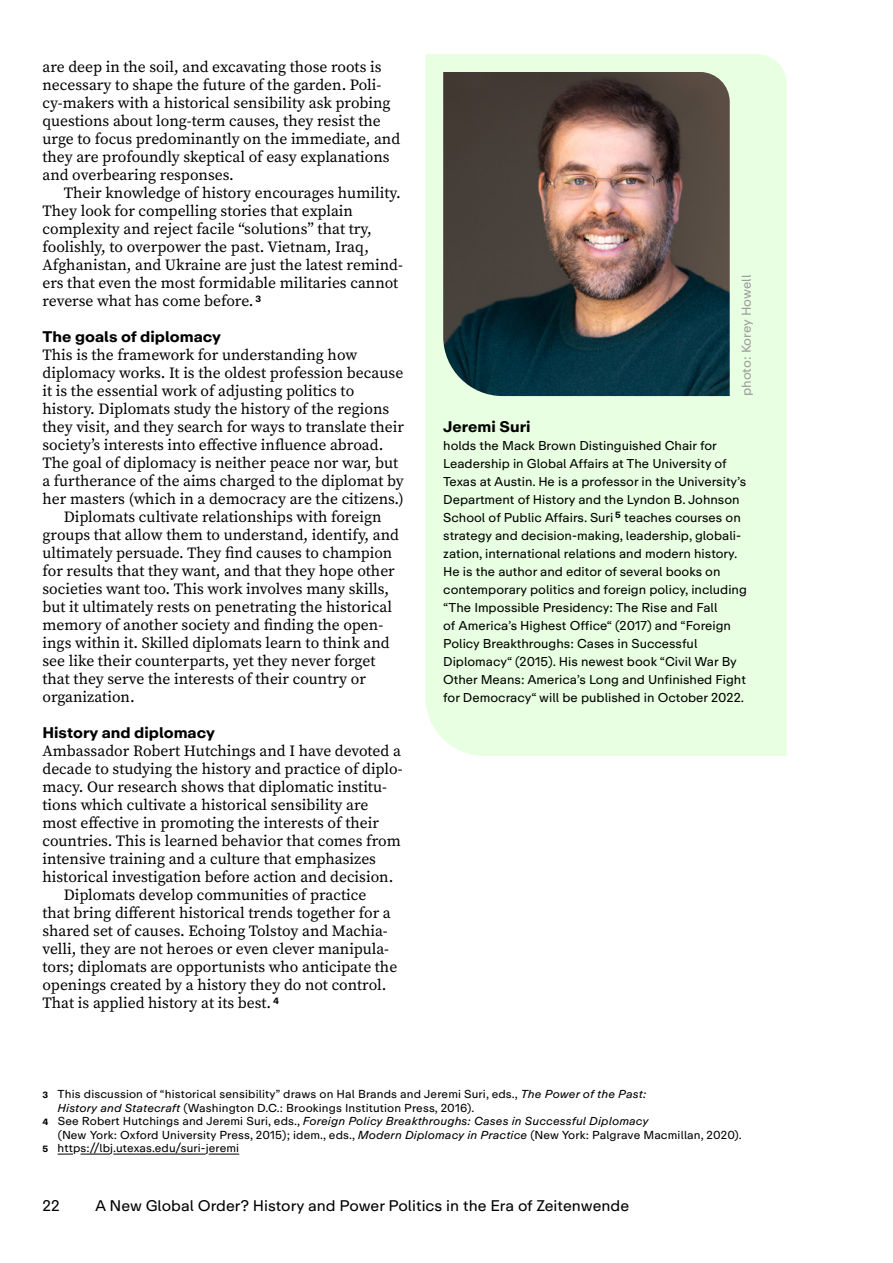
<style>
.page{position:relative;width:893px;height:1263px;background:#fff}
.page>*{position:absolute;margin:0;border:0;box-sizing:border-box;transform-origin:0 0}
.t1{font:15.6px/18px "Source Serif Pro";color:#000}
.t2{font:15.3px "Koerber Repro";color:#000}
.t3{font:700 15.3px "Koerber Repro";color:#000}
.t4{font:12.75px/18px "Koerber Repro";color:#000}
.t5{font:12.75px "Koerber Repro";letter-spacing:-.005em;color:#9c9c9d}
.t6{font:11.55px "Koerber Repro";letter-spacing:.01em;color:#000}
.t7{font:italic 11.55px "Koerber Repro";letter-spacing:.01em;color:#000}
.s1{font-weight:700;font-size:9px}
.s2{font-style:italic}
.s3{font-weight:700;font-style:normal;font-size:9px}
.s4{font-style:normal}
</style>
<div class="page">
<svg style="left:58px;top:1154px;width:15px;height:1px"></svg>
<svg style="left:81px;top:1154px;width:29px;height:1px"></svg>
<hr style="left:113px;top:1154px;width:93px;height:1px;background:#000">
<hr style="left:209px;top:1154px;width:30px;height:1px;background:#000">
<div style="left:425px;top:54px;width:362px;height:702px;background:#e8ffe1"></div>
<img style="left:443px;top:72px;width:287px;height:324px">
<p class="t1" style="left:43px;top:58px;width:359px">are deep in the soil, and excavating those roots is necessary to shape the future of the garden. Poli&shy;cy-makers with a historical sensibility ask probing questions about long-term causes, they resist the urge to focus predominantly on the immediate, and they are profoundly skeptical of easy explanations and overbearing responses.</p>
<p class="t1" style="left:43px;top:184px;width:362px;text-indent:21px">Their knowledge of history encourages humility.<br>They look for compelling stories that explain complexity and reject facile “solutions” that try, foolishly, to overpower the past. Vietnam, Iraq, Afghanistan, and Ukraine are just the latest remind&shy;ers that even the most formidable militaries cannot reverse what has come before. <sup>3</sup></p>
<p class="t3" style="left:43px;top:326px;width:180px">The goals of diplomacy</p>
<p class="t1" style="left:43px;top:346px;width:316px">This is the framework for understanding how</p>
<p class="t1" style="left:43px;top:364px;width:362px">diplomacy works. It is the oldest profession because</p>
<p class="t1" style="left:43px;top:382px;width:313px">it is the essential work of adjusting politics to</p>
<p class="t1" style="left:43px;top:400px;width:348px">history. Diplomats study the history of the regions</p>
<p class="t1" style="left:43px;top:418px;width:363px">they visit, and they search for ways to translate their</p>
<p class="t1" style="left:43px;top:436px;width:342px">society’s interests into effective influence abroad.</p>
<p class="t1" style="left:43px;top:454px;width:357px">The goal of diplomacy is neither peace nor war, but</p>
<p class="t1" style="left:43px;top:472px;width:363px">a furtherance of the aims charged to the diplomat by</p>
<p class="t1" style="left:43px;top:490px;width:363px">her masters (which in a democracy are the citizens.)</p>
<p class="t1" style="left:64px;top:508px;width:319px">Diplomats cultivate relationships with foreign</p>
<p class="t1" style="left:43px;top:526px;width:358px">groups that allow them to understand, identify, and</p>
<p class="t1" style="left:43px;top:544px;width:351px">ultimately persuade. They find causes to champion</p>
<p class="t1" style="left:43px;top:562px;width:354px">for results that they want, and that they hope other</p>
<p class="t1" style="left:43px;top:580px;width:348px">societies want too. This work involves many skills,</p>
<p class="t1" style="left:43px;top:598px;width:351px">but it ultimately rests on penetrating the historical</p>
<p class="t1" style="left:43px;top:616px;width:342px">memory of another society and finding the open-</p>
<p class="t1" style="left:43px;top:634px;width:349px">ings within it. Skilled diplomats learn to think and</p>
<p class="t1" style="left:43px;top:652px;width:334px">see like their counterparts, yet they never forget</p>
<p class="t1" style="left:43px;top:670px;width:325px">that they serve the interests of their country or</p>
<p class="t1" style="left:43px;top:688px;width:94px">organization.</p>
<p class="t3" style="left:43px;top:722px;width:174px">History and diplomacy</p>
<p class="t1" style="left:43px;top:742px;width:360px">Ambassador Robert Hutchings and I have devoted a</p>
<p class="t1" style="left:43px;top:760px;width:362px">decade to studying the history and practice of diplo-</p>
<p class="t1" style="left:43px;top:778px;width:346px">macy. Our research shows that diplomatic institu-</p>
<p class="t1" style="left:43px;top:796px;width:327px">tions which cultivate a historical sensibility are</p>
<p class="t1" style="left:43px;top:814px;width:338px">most effective in promoting the interests of their</p>
<p class="t1" style="left:43px;top:832px;width:360px">countries. This is learned behavior that comes from</p>
<p class="t1" style="left:43px;top:850px;width:335px">intensive training and a culture that emphasizes</p>
<p class="t1" style="left:43px;top:868px;width:352px">historical investigation before action and decision.</p>
<p class="t1" style="left:64px;top:886px;width:304px">Diplomats develop communities of practice</p>
<p class="t1" style="left:43px;top:904px;width:350px">that bring different historical trends together for a</p>
<p class="t1" style="left:43px;top:922px;width:347px">shared set of causes. Echoing Tolstoy and Machia-</p>
<p class="t1" style="left:43px;top:940px;width:348px">velli, they are not heroes or even clever manipula-</p>
<p class="t1" style="left:43px;top:958px;width:356px">tors; diplomats are opportunists who anticipate the</p>
<p class="t1" style="left:43px;top:976px;width:345px">openings created by a history they do not control.</p>
<p class="t1" style="left:43px;top:994px;width:238px">That is applied history at its best. <sup>4</sup></p>
<p class="t5" style="left:738px;top:396px;width:123px;rotate:-90deg">photo: Korey Howell</p>
<p class="t3" style="left:443px;top:416px;width:89px">Jeremi Suri</p>
<p class="t4" style="left:443px;top:437px;width:305px">holds the Mack Brown Distinguished Chair for Leadership in Global Affairs at The University of Texas at Austin. He is a professor in the University’s Department of History and the Lyndon B. Johnson School of Public Affairs. Suri <sup>5</sup> teaches courses on strategy and decision-making, leadership, globali&shy;zation, international relations and modern history.<br>He is the author and editor of several books on contemporary politics and foreign policy, including “The Impossible Presidency: The Rise and Fall<br>of America’s Highest Office“ (2017) and “Foreign Policy Breakthroughs: Cases in Successful Diplomacy“ (2015). His newest book “Civil War By Other Means: America’s Long and Unfinished Fight for Democracy“ will be published in October 2022.</p>
<p class="t6" style="left:43px;top:1087px;width:605px"><span class="s1">3</span> This discussion of “historical sensibility” draws on Hal Brands and Jeremi Suri, eds., <span class="s2">The Power of the Past:</span></p>
<p class="t6" style="left:58px;top:1100px;width:418px"><span class="s2">History and Statecraft</span> (Washington D.C.: Brookings Institution Press, 2016).</p>
<p class="t7" style="left:43px;top:1114px;width:608px"><span class="s3">4</span> <span class="s4">See Robert Hutchings and Jeremi Suri, eds.,</span> Foreign Policy Breakthroughs: Cases in Successful Diplomacy</p>
<p class="t6" style="left:58px;top:1127px;width:686px">(New York: Oxford University Press, 2015); idem., eds., <span class="s2">Modern Diplomacy in Practice</span> (New York: Palgrave Macmillan, 2020).</p>
<p class="t6" style="left:43px;top:1141px;width:198px"><span class="s1">5</span> https://lbj.utexas.edu/suri-jeremi</p>
<p class="t2" style="left:43px;top:1195px;width:19px">22</p>
<p class="t2" style="left:95px;top:1195px;width:536px">A New Global Order? History and Power Politics in the Era of Zeitenwende</p>
</div>
